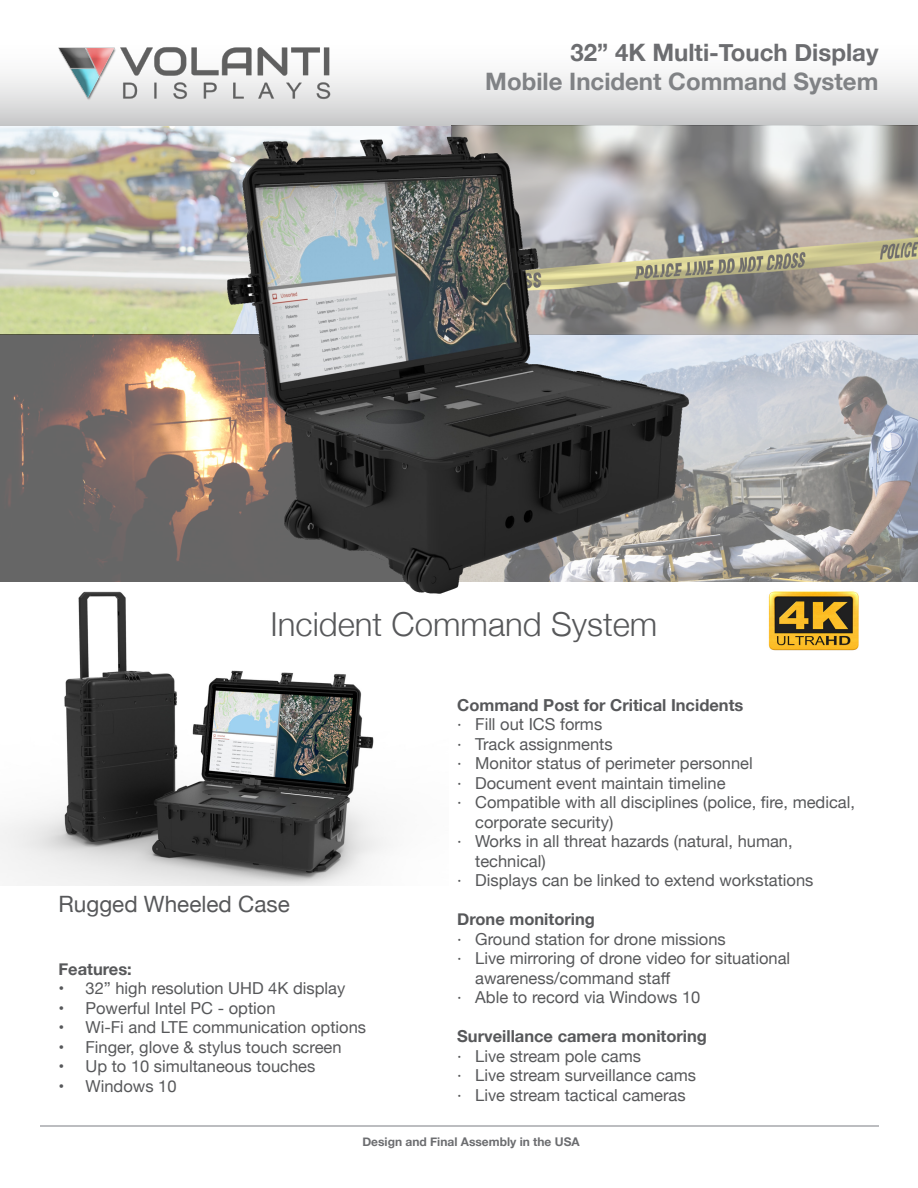
<style>
.page{position:relative;width:918px;height:1188px;background:#fff}
.page>*{position:absolute;margin:0;border:0;box-sizing:border-box;transform-origin:0 0}
.t1{font:300 33px "Helvetica Neue";color:#57585a}
.t2{font:700 24px "Helvetica Neue";color:#808285}
.t3{font:700 24px "Helvetica Neue";color:#6c6d70}
.t4{font:22.5px "Helvetica Neue";color:#57585a}
.t5{font:16.5px/19.5px "Helvetica Neue";color:#57585a}
.t6{font:700 16.5px "Helvetica Neue";color:#57585a}
.t7{font:700 12px "Helvetica Neue";color:#6c6d70}
</style>
<div class="page">
<img style="left:0;top:591px;width:387px;height:295px">
<img style="left:0;top:126px;width:918px;height:455px">
<svg style="left:0;top:74px;width:918px;height:52px;background:#dcdcdd"></svg>
<img style="left:43px;top:47px;width:321px;height:64px">
<hr style="left:40px;top:1125px;width:838px;height:1px;background:#bcbdc0">
<img style="left:768px;top:591px;width:91px;height:60px">
<img style="left:220px;top:128px;width:480px;height:476px">
<p class="t3" style="left:571px;top:34px;width:309px">32” 4K Multi-Touch Display</p>
<p class="t2" style="left:485px;top:63px;width:395px">Mobile Incident Command System</p>
<p class="t1" style="left:271px;top:598px;width:388px">Incident Command System</p>
<p class="t4" style="left:58px;top:888px;width:233px">Rugged Wheeled Case</p>
<p class="t6" style="left:58px;top:956px;width:75px">Features:</p>
<p class="t5" style="left:58px;top:980px;width:288px">• 32” high resolution UHD 4K display</p>
<p class="t5" style="left:58px;top:999px;width:219px">• Powerful Intel PC - option</p>
<p class="t5" style="left:58px;top:1019px;width:309px">• Wi-Fi and LTE communication options</p>
<p class="t5" style="left:58px;top:1038px;width:285px">• Finger, glove &amp; stylus touch screen</p>
<p class="t5" style="left:58px;top:1058px;width:258px">• Up to 10 simultaneous touches</p>
<p class="t5" style="left:58px;top:1077px;width:120px">• Windows 10</p>
<p class="t6" style="left:457px;top:692px;width:288px">Command Post for Critical Incidents</p>
<p class="t5" style="left:457px;top:716px;width:147px">· Fill out ICS forms</p>
<p class="t5" style="left:457px;top:735px;width:157px">· Track assignments</p>
<p class="t5" style="left:457px;top:755px;width:297px">· Monitor status of perimeter personnel</p>
<p class="t5" style="left:457px;top:774px;width:270px">· Document event maintain timeline</p>
<p class="t5" style="left:475px;top:794px;width:381px;text-indent:-18px">· Compatible with all disciplines (police, fire, medical, corporate security)</p>
<p class="t5" style="left:475px;top:833px;width:319px;text-indent:-18px">· Works in all threat hazards (natural, human, technical)</p>
<p class="t5" style="left:457px;top:872px;width:358px">· Displays can be linked to extend workstations</p>
<p class="t6" style="left:457px;top:907px;width:139px">Drone monitoring</p>
<p class="t5" style="left:457px;top:930px;width:270px">· Ground station for drone missions</p>
<p class="t5" style="left:475px;top:950px;width:317px;text-indent:-18px">· Live mirroring of drone video for situational awareness/command staff</p>
<p class="t5" style="left:457px;top:989px;width:245px">· Able to record via Windows 10</p>
<p class="t6" style="left:457px;top:1024px;width:251px">Surveillance camera monitoring</p>
<p class="t5" style="left:457px;top:1047px;width:185px">· Live stream pole cams</p>
<p class="t5" style="left:457px;top:1067px;width:240px">· Live stream surveillance cams</p>
<p class="t5" style="left:457px;top:1086px;width:230px">· Live stream tactical cameras</p>
<p class="t7" style="left:362px;top:1132px;width:219px">Design and Final Assembly in the USA</p>
</div>
